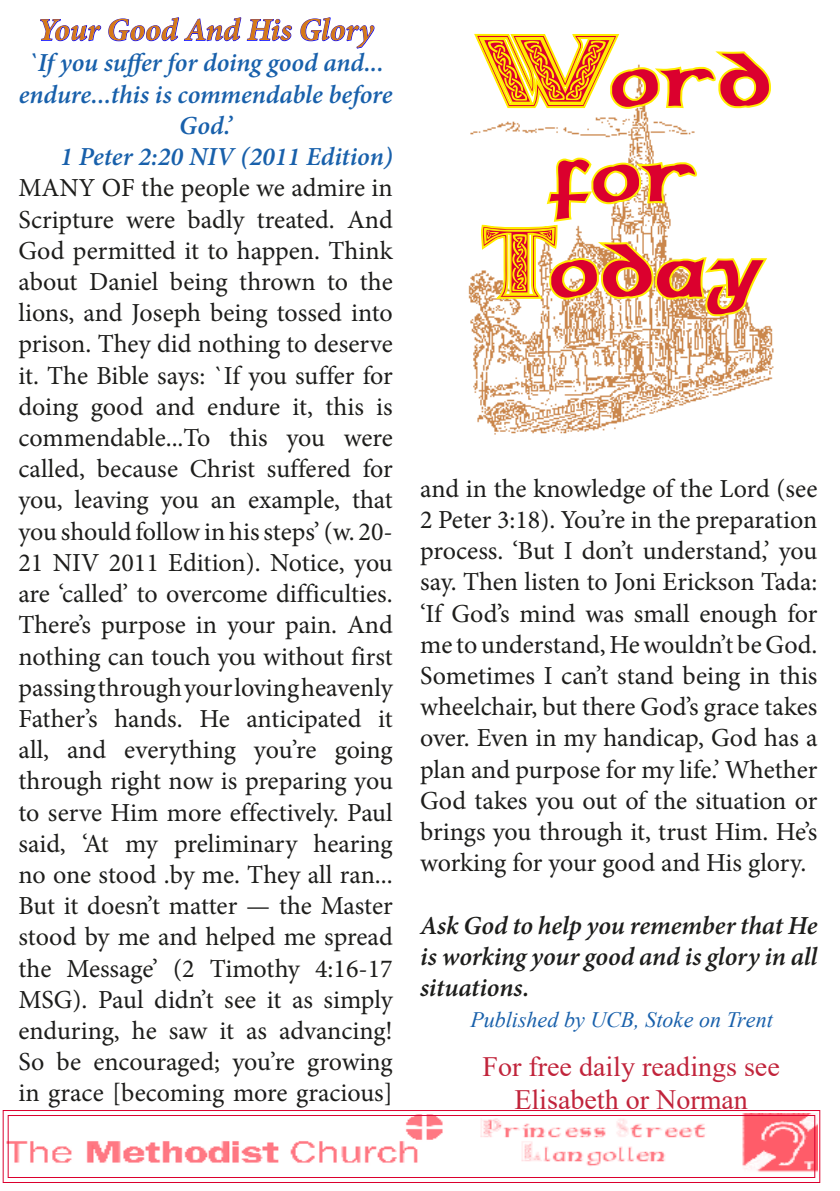
<style>
.page{position:relative;width:840px;height:1191px;background:#fff}
.page>*{position:absolute;margin:0;border:0;box-sizing:border-box;transform-origin:0 0}
.t1{font:70px/95.4px "Celticmd Decorative W Drop Caps";letter-spacing:-.045em;color:#db002e;text-align:center}
.t2{font:italic 700 32px "Minion Pro";letter-spacing:-.005em;color:#d67918}
.t3{font:28px/33.6px "Times New Roman";color:#c1243b;text-align:center}
.t4{font:26px/31.2px "Minion Pro";letter-spacing:-.005em;color:#1d1d1b;text-align:justify}
.t5{font:italic 600 26px "Minion Pro";letter-spacing:-.005em;color:#1860ab}
.t6{font:italic 600 26px/31.2px "Minion Pro";letter-spacing:-.005em;color:#1d1d1b;text-align:justify}
.t7{font:italic 22px "Times New Roman";color:#1860ab}
</style>
<div class="page">
<svg style="left:2px;top:1110px;width:818px;height:73px"></svg>
<div style="left:8px;top:1115px;width:806px;height:63px;border:1px solid #db002e"></div>
<img style="left:468px;top:132px;width:306px;height:303px">
<svg style="left:471px;top:33px;width:301px;height:106px"></svg>
<svg style="left:478px;top:150px;width:292px;height:202px"></svg>
<svg style="left:40px;top:19px;width:61px;height:23px"></svg>
<svg style="left:108px;top:17px;width:184px;height:25px"></svg>
<svg style="left:300px;top:17px;width:75px;height:32px"></svg>
<p class="t2" style="left:38px;top:7px;width:337px">Your Good And His Glory</p>
<p class="t5" style="left:27px;top:45px;width:358px">`If you suffer for doing good and...</p>
<p class="t5" style="left:19px;top:76px;width:375px">endure...this is commendable before</p>
<p class="t5" style="left:179px;top:107px;width:54px">God.’</p>
<p class="t5" style="left:60px;top:139px;width:334px">1 Peter 2:20 NIV (2011 Edition)</p>
<p class="t4" style="left:18px;top:172px;width:375px">MANY OF the people we admire in Scripture were badly treated. And God permitted it to happen. Think about Daniel being thrown to the lions, and Joseph being tossed into prison. They did nothing to deserve it. The Bible says: `If you suffer for doing good and endure it, this is commendable...To this you were called, because Christ suffered for you, leaving you an example, that you should follow in his steps’ (w. 20- 21 NIV 2011 Edition). Notice, you are ‘called’ to overcome difficulties.<br>There’s purpose in your pain. And nothing can touch you without first passing through your loving heavenly Father’s hands. He anticipated it all, and everything you’re going through right now is preparing you to serve Him more effectively. Paul said, ‘At my preliminary hearing no one stood .by me. They all ran...<br>But it doesn’t matter — the Master stood by me and helped me spread the Message’ (2 Timothy 4:16-17<br>MSG). Paul didn’t see it as simply enduring, he saw it as advancing!<br>So be encouraged; you’re growing in grace [becoming more gracious]</p>
<h1 class="t1" style="left:477px;top:32px;width:296px">Word for<br>Today</h1>
<p class="t4" style="left:420px;top:473px;width:398px">and in the knowledge of the Lord (see 2 Peter 3:18). You’re in the preparation process. ‘But I don’t understand,’ you say. Then listen to Joni Erickson Tada: ‘If God’s mind was small enough for me to understand, He wouldn’t be God.<br>Sometimes I can’t stand being in this wheelchair, but there God’s grace takes over. Even in my handicap, God has a plan and purpose for my life.’ Whether God takes you out of the situation or brings you through it, trust Him. He’s working for your good and His glory.</p>
<p class="t6" style="left:420px;top:909px;width:398px">Ask God to help you remember that He is working your good and is glory in all situations.</p>
<p class="t7" style="left:470px;top:1004px;width:304px">Published by UCB, Stoke on Trent</p>
<p class="t3" style="left:482px;top:1048px;width:299px">For free daily readings see<br>Elisabeth or Norman</p>
</div>
